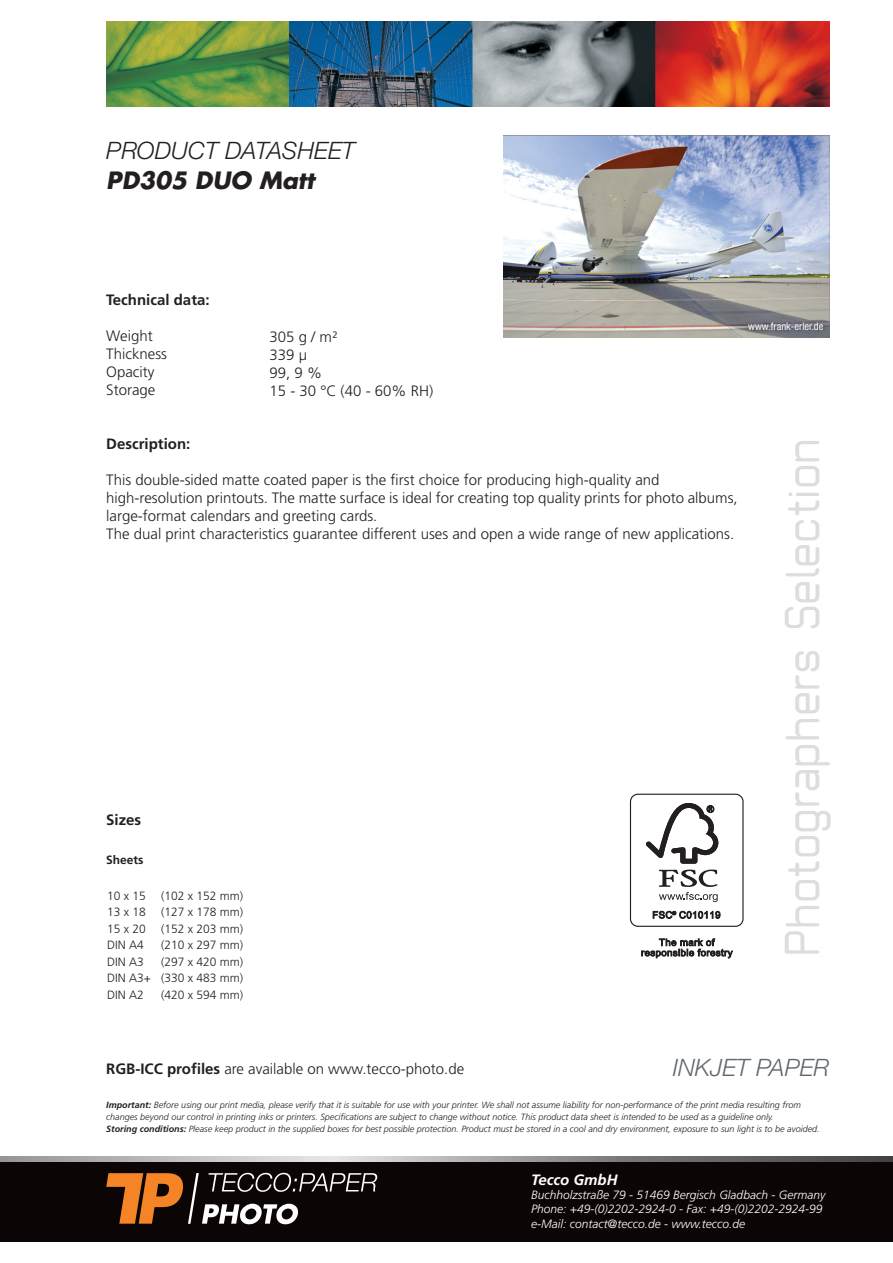
<style>
.page{position:relative;width:893px;height:1263px;background:#fff}
.page>*{position:absolute;margin:0;border:0;box-sizing:border-box;transform-origin:0 0}
.t1{font:48px "Basic Lightltd";color:#dcdddf}
.t2{font:italic 300 24px "Helvetica Neue LT Std";color:#231f20}
.t3{font:italic 300 24px "Helvetica Neue LT Std";color:#5f696f}
.t4{font:italic 700 23.25px "Futura Std";color:#231f20}
.t5{font:300 15px/18px "Frutiger LT Std";color:#231f20}
.t6{font:700 15px "Frutiger LT Std";color:#231f20}
.t7{font:italic 700 15px "Frutiger LT Std";color:#fff}
.t8{font:italic 300 12px/14.4px "Frutiger LT Std";color:#fff}
.t9{font:300 12px/16.5px "Frutiger LT Std";color:#231f20;text-align:justify}
.t10{font:700 12px "Frutiger LT Std";color:#231f20}
.t11{font:condensed 10.5px "Helvetica Neue LT Std";color:#fff}
.t12{font:italic 300 9px/12px "Frutiger LT Std";color:#231f20}
.s1{font-weight:700}
</style>
<div class="page">
<img style="left:106px;top:21px;width:723px;height:85px">
<div style="left:0;top:1161px;width:893px;height:81px;background:#0b0605"></div>
<svg style="left:0;top:1157px;width:893px;height:4px;background:#9a9b9e"></svg>
<img style="left:504px;top:135px;width:325px;height:202px">
<div style="left:744px;top:318px;width:84px;height:16px;background:#231f20;opacity:.75"></div>
<svg style="left:106px;top:1173px;width:271px;height:51px"></svg>
<div style="left:630px;top:794px;width:114px;height:133px;border:1px solid #231f20;border-radius:7px"></div>
<svg style="left:646px;top:803px;width:72px;height:99px"></svg>
<svg style="left:653px;top:911px;width:67px;height:8px"></svg>
<svg style="left:641px;top:938px;width:92px;height:20px"></svg>
<h2 class="t2" style="left:106px;top:136px;width:250px">PRODUCT DATASHEET</h2>
<h3 class="t4" style="left:106px;top:165px;width:210px">PD305 DUO Matt</h3>
<h3 class="t6" style="left:106px;top:291px;width:105px">Technical data:</h3>
<h3 class="t5" style="left:106px;top:327px;width:62px">Weight<br>Thickness<br>Opacity<br>Storage</h3>
<h3 class="t5" style="left:270px;top:328px;width:165px">305 g / m²<br>339 μ<br>99, 9 %<br>15 - 30 °C (40 - 60% RH)</h3>
<p class="t11" style="left:748px;top:320px;width:77px">www.frank-erler.de</p>
<h3 class="t6" style="left:106px;top:435px;width:86px">Description:</h3>
<p class="t5" style="left:106px;top:471px;width:633px">This double-sided matte coated paper is the first choice for producing high-quality and high-resolution printouts. The matte surface is ideal for creating top quality prints for photo albums, large-format calendars and greeting cards.<br>The dual print characteristics guarantee different uses and open a wide range of new applications.</p>
<h3 class="t6" style="left:106px;top:811px;width:37px">Sizes</h3>
<h3 class="t10" style="left:106px;top:852px;width:39px">Sheets</h3>
<h3 class="t9" style="left:107px;top:887px;width:40px">10 x 15</h3>
<h3 class="t9" style="left:161px;top:887px;width:84px">(102 x 152 mm)</h3>
<h3 class="t9" style="left:107px;top:904px;width:40px">13 x 18</h3>
<h3 class="t9" style="left:161px;top:904px;width:84px">(127 x 178 mm)</h3>
<h3 class="t9" style="left:107px;top:920px;width:40px">15 x 20</h3>
<h3 class="t9" style="left:161px;top:920px;width:84px">(152 x 203 mm)</h3>
<h3 class="t9" style="left:107px;top:937px;width:38px">DIN A4</h3>
<h3 class="t9" style="left:161px;top:937px;width:84px">(210 x 297 mm)</h3>
<h3 class="t9" style="left:107px;top:953px;width:38px">DIN A3</h3>
<h3 class="t9" style="left:107px;top:953px;width:138px;text-indent:54px">(297 x 420 mm)<br>DIN A3+ (330 x 483 mm)<br>DIN A2</h3>
<h3 class="t9" style="left:161px;top:986px;width:84px">(420 x 594 mm)</h3>
<h1 class="t1" style="left:785px;top:956px;width:520px;rotate:-90deg">Photographers Selection</h1>
<h3 class="t5" style="left:106px;top:1060px;width:359px"><span class="s1">RGB-ICC profiles</span> are available on www.tecco-photo.de</h3>
<h2 class="t3" style="left:673px;top:1053px;width:158px">INKJET PAPER</h2>
<p class="t12" style="left:106px;top:1099px;width:715px"><span class="s1">Important:</span> Before using our print media, please verify that it is suitable for use with your printer. We shall not assume liability for non-performance of the print media resulting from changes beyond our control in printing inks or printers. Specifications are subject to change without notice. This product data sheet is intended to be used as a guideline only.<br><span class="s1">Storing conditions:</span> Please keep product in the supplied boxes for best possible protection. Product must be stored in a cool and dry environment, exposure to sun light is to be avoided.</p>
<h3 class="t7" style="left:531px;top:1170px;width:88px">Tecco GmbH</h3>
<h3 class="t8" style="left:531px;top:1188px;width:296px">Buchholzstraße 79 - 51469 Bergisch Gladbach - Germany<br>Phone: +49-(0)2202-2924-0 - Fax: +49-(0)2202-2924-99 e-Mail: contact@tecco.de - www.tecco.de</h3>
</div>
